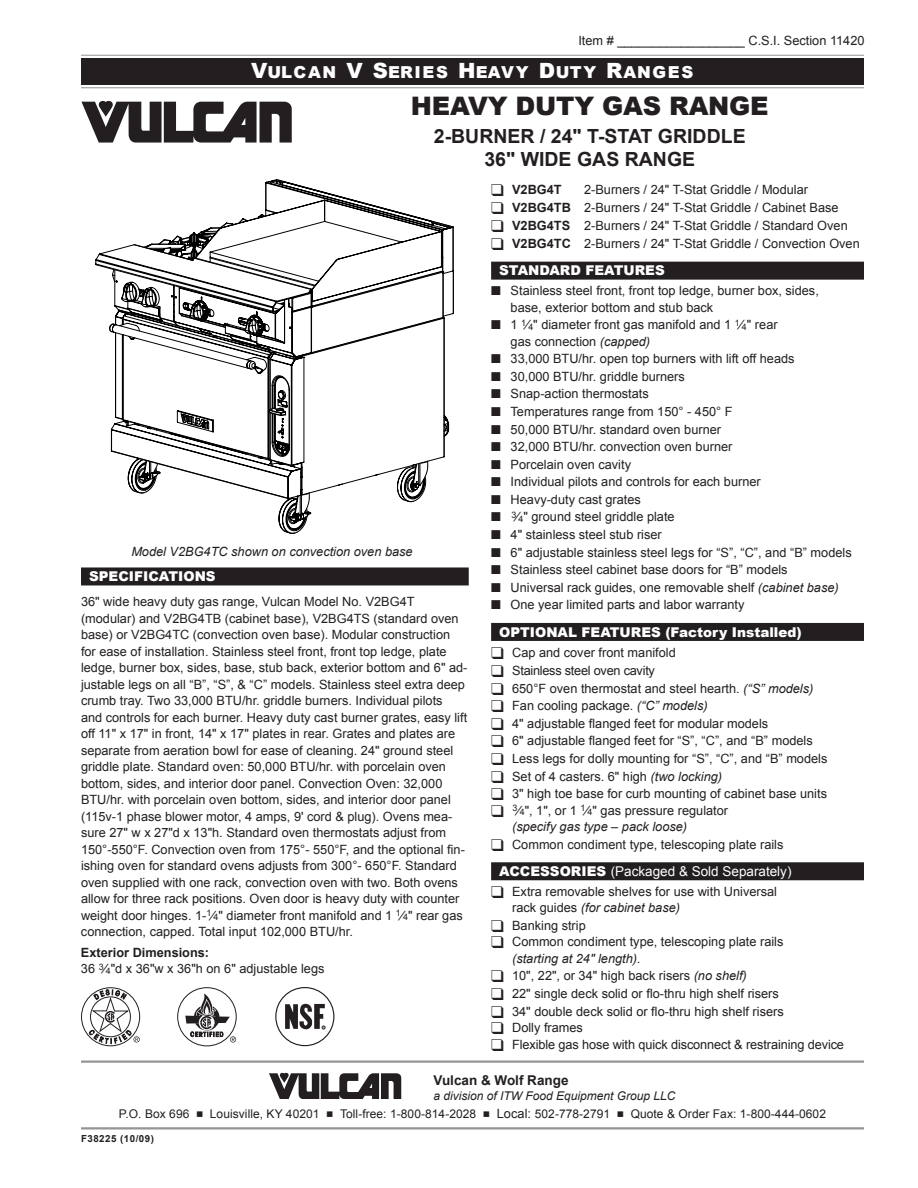
<style>
.page{position:relative;width:918px;height:1188px;background:#fff}
.page>*{position:absolute;margin:0;border:0;box-sizing:border-box;transform-origin:0 0}
.t1{font:900 25.5px "Arial";letter-spacing:-.01em;color:#231f20}
.t2{font:700 19.5px/23.4px "Arial";color:#231f20;text-align:center}
.t3{font:900 16.5px "Arial";letter-spacing:.1em;color:#fff}
.t4{font:900 13.5px "Arial";color:#fff}
.t5{font:13.5px "Arial";color:#fff}
.t6{font:700 13.5px "Arial";color:#231f20}
.t7{font:12.75px/16.5px "Arial";color:#231f20}
.t8{font:italic 12.75px "Arial";color:#231f20}
.t9{font:700 12.75px "Arial";color:#231f20}
.t10{font:12px/18.8px "Arial";letter-spacing:.005em;color:#231f20}
.t11{font:700 9.75px "Arial";letter-spacing:.05em;color:#231f20}
.s1{font-size:21px}
.s2{font-size:8.85px}
.s3{font-weight:700}
.s4{font-style:italic}
.s5{font-weight:900}
.s6{font-size:12.75px}
</style>
<div class="page">
<div style="left:81px;top:58px;width:783px;height:27px;background:#231f20"></div>
<div style="left:81px;top:567px;width:388px;height:18px;background:#231f20"></div>
<svg style="left:81px;top:987px;width:59px;height:59px"></svg>
<div style="left:177px;top:987px;width:60px;height:59px;border:1px solid #231f20;border-radius:50%"></div>
<svg style="left:185px;top:993px;width:51px;height:50px"></svg>
<div style="left:275px;top:987px;width:59px;height:59px;border:1px solid #231f20;border-radius:50%"></div>
<svg style="left:285px;top:1003px;width:40px;height:26px"></svg>
<div style="left:491px;top:262px;width:373px;height:18px;background:#231f20"></div>
<div style="left:491px;top:623px;width:373px;height:18px;background:#231f20"></div>
<div style="left:491px;top:862px;width:373px;height:18px;background:#231f20"></div>
<svg style="left:81px;top:101px;width:211px;height:42px"></svg>
<hr style="left:81px;top:1060px;width:783px;height:3px;background:#939598">
<svg style="left:269px;top:1073px;width:132px;height:26px"></svg>
<hr style="left:81px;top:1127px;width:783px;height:3px;background:#939598">
<hr style="left:81px;top:87px;width:783px;height:1px;background:#231f20">
<hr style="left:81px;top:55px;width:783px;height:1px;background:#231f20">
<svg style="left:95px;top:243px;width:333px;height:291px"></svg>
<svg style="left:155px;top:179px;width:299px;height:291px"></svg>
<p class="t7" style="left:578px;top:33px;width:288px">Item # __________________ C.S.I. Section 11420</p>
<p class="t3" style="left:251px;top:63px;width:444px"><span class="s1">V</span>ULCAN <span class="s1">V S</span>ERIES <span class="s1">H</span>EAVY <span class="s1">D</span>UTY <span class="s1">R</span>ANGES</p>
<h1 class="t1" style="left:411px;top:92px;width:359px">HEAVY DUTY GAS RANGE</h1>
<h2 class="t2" style="left:434px;top:125px;width:313px">2-BURNER / 24" T-STAT GRIDDLE<br>36" WIDE GAS RANGE</h2>
<p class="t8" style="left:131px;top:543px;width:283px">Model V2BG4TC shown on convection oven base</p>
<p class="t4" style="left:89px;top:569px;width:128px">SPECIFICATIONS</p>
<p class="t7" style="left:81px;top:594px;width:388px">36" wide heavy duty gas range, Vulcan Model No. V2BG4T (modular) and V2BG4TB (cabinet base), V2BG4TS (standard oven base) or V2BG4TC (convection oven base). Modular construction for ease of installation. Stainless steel front, front top ledge, plate ledge, burner box, sides, base, stub back, exterior bottom and 6" ad&shy;justable legs on all “B”, “S”, &amp; “C” models. Stainless steel extra deep crumb tray. Two 33,000 BTU/hr. griddle burners. Individual pilots<br>and controls for each burner. Heavy duty cast burner grates, easy lift off 11" x 17" in front, 14" x 17" plates in rear. Grates and plates are separate from aeration bowl for ease of cleaning. 24" ground steel griddle plate. Standard oven: 50,000 BTU/hr. with porcelain oven bottom, sides, and interior door panel. Convection Oven: 32,000<br>BTU/hr. with porcelain oven bottom, sides, and interior door panel (115v-1 phase blower motor, 4 amps, 9' cord &amp; plug). Ovens mea&shy;sure 27" w x 27"d x 13"h. Standard oven thermostats adjust from 150°-550°F. Convection oven from 175°- 550°F, and the optional fin&shy;ishing oven for standard ovens adjusts from 300°- 650°F. Standard oven supplied with one rack, convection oven with two. Both ovens allow for three rack positions. Oven door is heavy duty with counter weight door hinges. 1-<sup>1</sup>⁄<span class="s2">4</span>" diameter front manifold and 1 <sup>1</sup>⁄<span class="s2">4</span>" rear gas connection, capped. Total input 102,000 BTU/hr.</p>
<p class="t7" style="left:81px;top:944px;width:245px"><span class="s3">Exterior Dimensions:<br></span>36 <sup>3</sup>⁄<span class="s2">4</span>"d x 36"w x 36"h on 6" adjustable legs</p>
<p class="t7" style="left:512px;top:181px;width:349px;line-height:18px;text-indent:72px">2-Burners / 24" T-Stat Griddle / Modular <span class="s3">V2BG4TB</span> 2-Burners / 24" T-Stat Griddle / Cabinet Base <span class="s3">V2BG4TS</span> 2-Burners / 24" T-Stat Griddle / Standard Oven <span class="s3">V2BG4TC</span> 2-Burners / 24" T-Stat Griddle / Convection Oven</p>
<p class="t4" style="left:499px;top:263px;width:167px">STANDARD FEATURES</p>
<p class="t7" style="left:511px;top:282px;width:310px;text-indent:-19px">■ Stainless steel front, front top ledge, burner box, sides, base, exterior bottom and stub back</p>
<p class="t7" style="left:511px;top:317px;width:269px;text-indent:-19px">■ 1 <sup>1</sup>⁄<span class="s2">4</span>" diameter front gas manifold and 1 <sup>1</sup>⁄<span class="s2">4</span>" rear gas connection <span class="s4">(capped)</span></p>
<p class="t7" style="left:491px;top:351px;width:305px">■ 33,000 BTU/hr. open top burners with lift off heads</p>
<p class="t7" style="left:491px;top:368px;width:195px">■ 30,000 BTU/hr. griddle burners</p>
<p class="t7" style="left:491px;top:386px;width:159px">■ Snap-action thermostats</p>
<p class="t7" style="left:491px;top:403px;width:243px">■ Temperatures range from 150° - 450° F</p>
<p class="t7" style="left:491px;top:421px;width:231px">■ 50,000 BTU/hr. standard oven burner</p>
<p class="t7" style="left:491px;top:439px;width:243px">■ 32,000 BTU/hr. convection oven burner</p>
<p class="t7" style="left:491px;top:456px;width:141px">■ Porcelain oven cavity</p>
<p class="t7" style="left:491px;top:474px;width:271px">■ Individual pilots and controls for each burner</p>
<p class="t7" style="left:491px;top:491px;width:151px">■ Heavy-duty cast grates</p>
<p class="t7" style="left:491px;top:509px;width:185px">■ <sup>3</sup>⁄<span class="s2">4</span>" ground steel griddle plate</p>
<p class="t7" style="left:491px;top:526px;width:172px">■ 4" stainless steel stub riser</p>
<p class="t7" style="left:491px;top:544px;width:362px">■ 6" adjustable stainless steel legs for “S”, “C”, and “B” models</p>
<p class="t7" style="left:491px;top:562px;width:298px">■ Stainless steel cabinet base doors for “B” models</p>
<p class="t7" style="left:491px;top:579px;width:349px">■ Universal rack guides, one removable shelf <span class="s4">(cabinet base)</span></p>
<p class="t7" style="left:491px;top:597px;width:255px">■ One year limited parts and labor warranty</p>
<p class="t4" style="left:499px;top:624px;width:304px">OPTIONAL FEATURES (Factory Installed)</p>
<p class="t7" style="left:512px;top:644px;width:317px;line-height:17.4px">Cap and cover front manifold<br>Stainless steel oven cavity<br>650°F oven thermostat and steel hearth. <span class="s4">(“S” models)<br></span>Fan cooling package. <span class="s4">(“C” models)<br></span>4" adjustable flanged feet for modular models<br>6" adjustable flanged feet for “S”, “C”, and “B” models Less legs for dolly mounting for “S”, “C”, and “B” models Set of 4 casters. 6" high <span class="s4">(two locking)<br></span>3" high toe base for curb mounting of cabinet base units <sup>3</sup>⁄<span class="s2">4</span>", 1", or 1 <sup>1</sup>⁄<span class="s2">4</span>" gas pressure regulator<br><span class="s4">(specify gas type – pack loose)</span></p>
<p class="t7" style="left:512px;top:836px;width:273px">Common condiment type, telescoping plate rails</p>
<p class="t5" style="left:499px;top:862px;width:294px"><span class="s5">ACCESSORIES</span> (Packaged &amp; Sold Separately)</p>
<p class="t7" style="left:512px;top:883px;width:273px">Extra removable shelves for use with Universal rack guides <span class="s4">(for cabinet base)<br></span>Banking strip<br>Common condiment type, telescoping plate rails</p>
<p class="t7" style="left:512px;top:950px;width:333px;line-height:17.1px"><span class="s4">(starting at 24" length).<br></span>10", 22", or 34" high back risers <span class="s4">(no shelf)<br></span>22" single deck solid or flo-thru high shelf risers<br>34" double deck solid or flo-thru high shelf risers<br>Dolly frames<br>Flexible gas hose with quick disconnect &amp; restraining device</p>
<p class="t9" style="left:512px;top:181px;width:51px">V2BG4T</p>
<p class="t6" style="left:434px;top:1071px;width:137px">Vulcan &amp; Wolf Range</p>
<p class="t10" style="left:119px;top:1086px;width:709px;text-indent:315px"><span class="s4">a division of ITW Food Equipment Group LLC<br></span>P.O. Box 696 ■ Louisville, KY 40201 ■ Toll-free: 1-800-814-2028 ■ <span class="s6">Local:</span> 502-778-2791 ■ Quote &amp; Order Fax: 1-800-444-0602</p>
<p class="t11" style="left:81px;top:1132px;width:74px">F38225 (10/09)</p>
</div>
